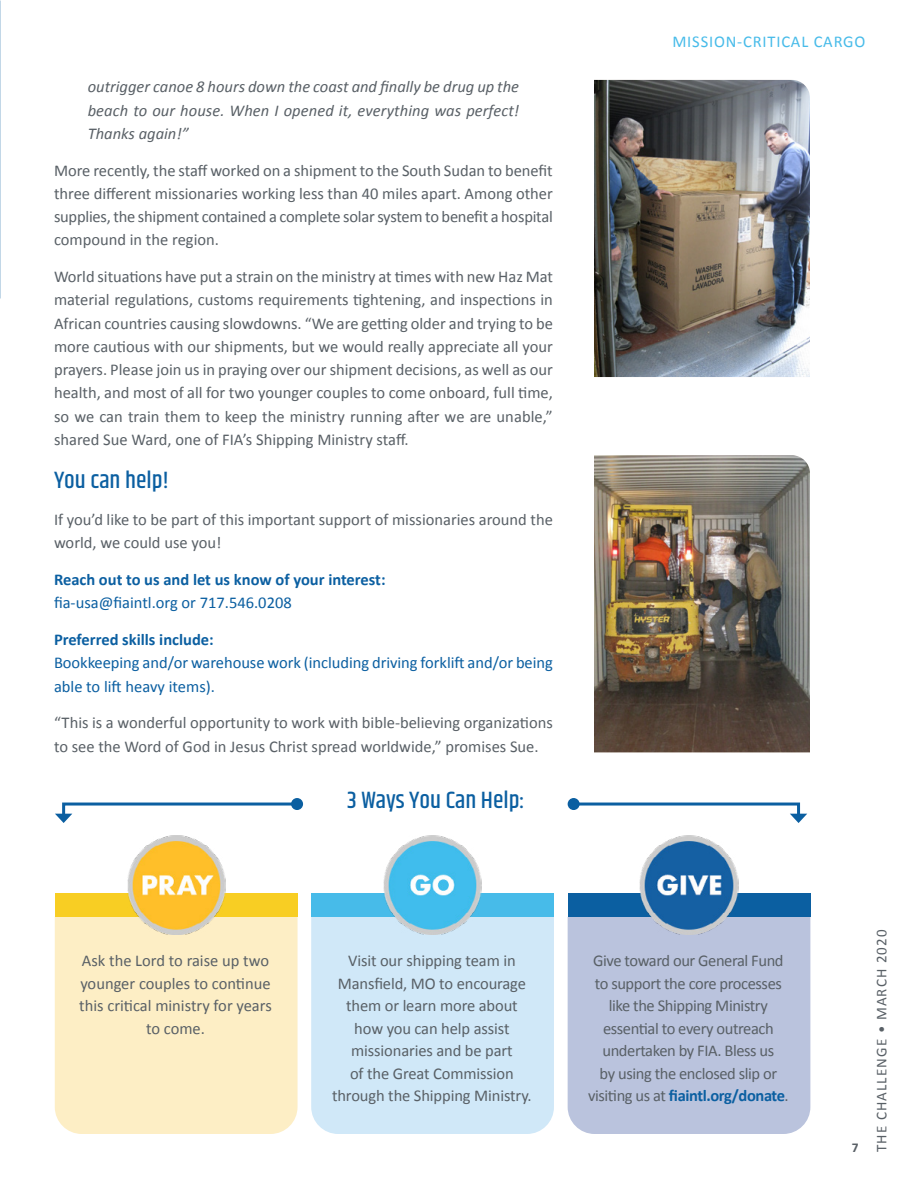
<style>
.page{position:relative;width:918px;height:1188px;background:#fff}
.page>*{position:absolute;margin:0;border:0;box-sizing:border-box;transform-origin:0 0}
.t1{font:500 24px "Khand";color:#0b5fa1}
.t2{font:16.5px/23.2px "Calibri";letter-spacing:-.005em;color:#596066;text-align:justify}
.t3{font:16.5px/22.5px "Calibri";letter-spacing:-.025em;color:#596066;text-align:center}
.t4{font:16.5px/23.2px "Calibri";color:#0b5fa1}
.t5{font:italic 16.5px/23.2px "Calibri";letter-spacing:.005em;color:#596066;text-align:justify}
.t6{font:700 16.5px "Calibri";color:#0b5fa1}
.t7{font:16.5px "Calibri";letter-spacing:.05em;color:#47bbe9}
.t8{font:15px "Calibri";letter-spacing:.075em;color:#596066}
.t9{font:700 13.5px "Calibri";color:#596066}
.s1{font-weight:700;color:#0b5fa1}
</style>
<div class="page">
<img style="left:594px;top:80px;width:216px;height:297px">
<img style="left:594px;top:455px;width:216px;height:297px">
<div style="left:55px;top:917px;width:243px;height:217px;background:#fdeec5"></div>
<div style="left:311px;top:917px;width:243px;height:217px;background:#d0e8f8"></div>
<div style="left:568px;top:917px;width:242px;height:217px;background:#bac3dd"></div>
<div style="left:55px;top:894px;width:243px;height:23px;background:#f8ce23"></div>
<div style="left:311px;top:894px;width:243px;height:23px;background:#47bbe9"></div>
<div style="left:568px;top:894px;width:242px;height:23px;background:#0b5fa1"></div>
<img style="left:640px;top:836px;width:98px;height:98px">
<img style="left:384px;top:836px;width:98px;height:98px">
<img style="left:127px;top:836px;width:98px;height:98px">
<svg style="left:55px;top:801px;width:245px;height:22px"></svg>
<div style="left:291px;top:798px;width:12px;height:12px;background:#0b5fa1;border-radius:50%"></div>
<svg style="left:571px;top:801px;width:236px;height:22px"></svg>
<div style="left:568px;top:798px;width:12px;height:12px;background:#0b5fa1;border-radius:50%"></div>
<p class="t5" style="left:88px;top:74px;width:433px">outrigger canoe 8 hours down the coast and finally be drug up the beach to our house. When I opened it, everything was perfect!<br>Thanks again!”</p>
<p class="t2" style="left:54px;top:158px;width:500px">More recently, the staff worked on a shipment to the South Sudan to benefit three different missionaries working less than 40 miles apart. Among other supplies, the shipment contained a complete solar system to benefit a hospital compound in the region.</p>
<p class="t2" style="left:54px;top:264px;width:501px">World situations have put a strain on the ministry at times with new Haz Mat material regulations, customs requirements tightening, and inspections in African countries causing slowdowns. “We are getting older and trying to be more cautious with our shipments, but we would really appreciate all your prayers. Please join us in praying over our shipment decisions, as well as our health, and most of all for two younger couples to come onboard, full time, so we can train them to keep the ministry running after we are unable,” shared Sue Ward, one of FIA’s Shipping Ministry staff.</p>
<h1 class="t1" style="left:54px;top:465px;width:117px">You can help!</h1>
<p class="t2" style="left:54px;top:507px;width:500px">If you’d like to be part of this important support of missionaries around the world, we could use you!</p>
<p class="t6" style="left:54px;top:569px;width:333px">Reach out to us and let us know of your interest:</p>
<p class="t4" style="left:54px;top:590px;width:239px">fia-usa@fiaintl.org or 717.546.0208</p>
<p class="t6" style="left:54px;top:629px;width:161px">Preferred skills include:</p>
<p class="t4" style="left:54px;top:650px;width:500px">Bookkeeping and/or warehouse work (including driving forklift and/or being able to lift heavy items).</p>
<p class="t2" style="left:54px;top:710px;width:500px">“This is a wonderful opportunity to work with bible-believing organizations to see the Word of God in Jesus Christ spread worldwide,” promises Sue.</p>
<h1 class="t1" style="left:347px;top:785px;width:179px">3 Ways You Can Help:</h1>
<p class="t7" style="left:672px;top:31px;width:195px">MISSION-CRITICAL CARGO</p>
<p class="t2" style="left:79px;top:949px;width:194px;line-height:22.5px;text-align:center">Ask the Lord to raise up two younger couples to continue this critical ministry for years to come.</p>
<p class="t2" style="left:332px;top:949px;width:201px;line-height:22.5px;text-align:center">Visit our shipping team in<br>Mansfield, MO to encourage them or learn more about how you can help assist missionaries and be part<br>of the Great Commission through the Shipping Ministry.</p>
<p class="t3" style="left:588px;top:949px;width:202px">Give toward our General Fund to support the core processes like the Shipping Ministry essential to every outreach undertaken by FIA. Bless us<br>by using the enclosed slip or visiting us at <span class="s1">fiaintl.org/donate</span>.</p>
<p class="t9" style="left:852px;top:1139px;width:8px">7</p>
<p class="t8" style="left:872px;top:1152px;width:224px;rotate:-90deg">THE CHALLENGE • MARCH 2020</p>
</div>
